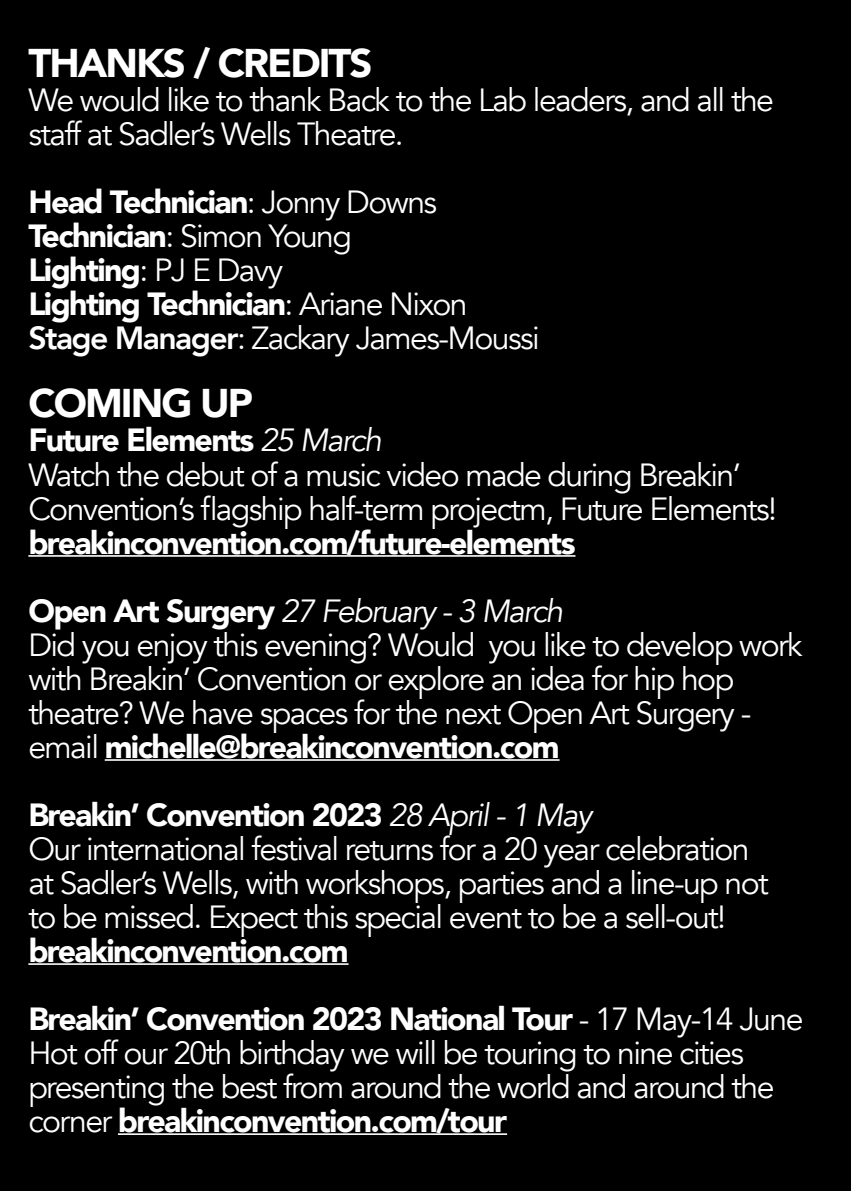
<style>
.page{position:relative;width:851px;height:1191px;background:#fff}
.page>*{position:absolute;margin:0;border:0;box-sizing:border-box;transform-origin:0 0}
.t1{font:900 40px "Avenir";letter-spacing:-.05em;color:#fff}
.t2{font:32px/34px "Avenir";letter-spacing:-.05em;color:#fff}
.t3{font:900 32px "Avenir";letter-spacing:-.05em;color:#fff}
.t4{font:italic 32px "Avenir";letter-spacing:-.05em;color:#fff}
.s1{font-weight:400}
.s2{font-weight:900}
.s3{font-weight:800}
.s4{font-weight:400;font-style:italic}
.s5{font-weight:900;font-style:normal}
</style>
<div class="page">
<div style="left:0;top:0;width:850px;height:1191px;background:#000"></div>
<hr style="left:28px;top:555px;width:547px;height:2px;background:#fff">
<hr style="left:105px;top:759px;width:454px;height:2px;background:#fff">
<hr style="left:28px;top:963px;width:320px;height:2px;background:#fff">
<hr style="left:118px;top:1133px;width:389px;height:2px;background:#fff">
<p class="t1" style="left:28px;top:29px;width:345px">THANKS / CREDITS</p>
<p class="t2" style="left:28px;top:84px;width:747px">We would like to thank Back to the Lab leaders, and all the staff at Sadler’s Wells Theatre.</p>
<p class="t3" style="left:28px;top:175px;width:410px">Head Technician<span class="s1">: Jonny Downs</span></p>
<p class="t2" style="left:28px;top:220px;width:325px"><span class="s2">Technician</span>: Simon Young</p>
<p class="t3" style="left:28px;top:243px;width:256px">Lighting<span class="s1">: PJ E Davy</span></p>
<p class="t3" style="left:28px;top:277px;width:441px">Lighting Technician<span class="s1">: Ariane Nixon</span></p>
<p class="t2" style="left:28px;top:322px;width:513px"><span class="s3">Stage Manager</span>: Zackary James-Moussi</p>
<p class="t1" style="left:28px;top:369px;width:226px">COMING UP</p>
<p class="t3" style="left:28px;top:413px;width:355px">Future Elements <span class="s4">25 March</span></p>
<p class="t2" style="left:28px;top:458px;width:750px">Watch the debut of a music video made during Breakin’<br>Convention’s flagship half-term projectm, Future Elements! <span class="s2">breakinconvention.com/future-elements</span></p>
<p class="t4" style="left:28px;top:591px;width:536px"><span class="s5">Open Art Surgery</span> 27 February - 3 March</p>
<p class="t2" style="left:28px;top:628px;width:775px">Did you enjoy this evening? Would you like to develop work with Breakin’ Convention or explore an idea for hip hop theatre? We have spaces for the next Open Art Surgery - email <span class="s2">michelle@breakinconvention.com</span></p>
<p class="t3" style="left:28px;top:787px;width:565px">Breakin’ Convention 2023 <span class="s4">28 April - 1 May</span></p>
<p class="t2" style="left:28px;top:832px;width:741px">Our international festival returns for a 20 year celebration at Sadler’s Wells, with workshops, parties and a line-up not to be missed. Expect this special event to be a sell-out! <span class="s2">breakinconvention.com</span></p>
<p class="t3" style="left:28px;top:991px;width:776px">Breakin’ Convention 2023 National Tour <span class="s1">- 17 May-14 June</span></p>
<p class="t2" style="left:28px;top:1036px;width:747px">Hot off our 20th birthday we will be touring to nine cities presenting the best from around the world and around the corner <span class="s2">breakinconvention.com/tour</span></p>
</div>
